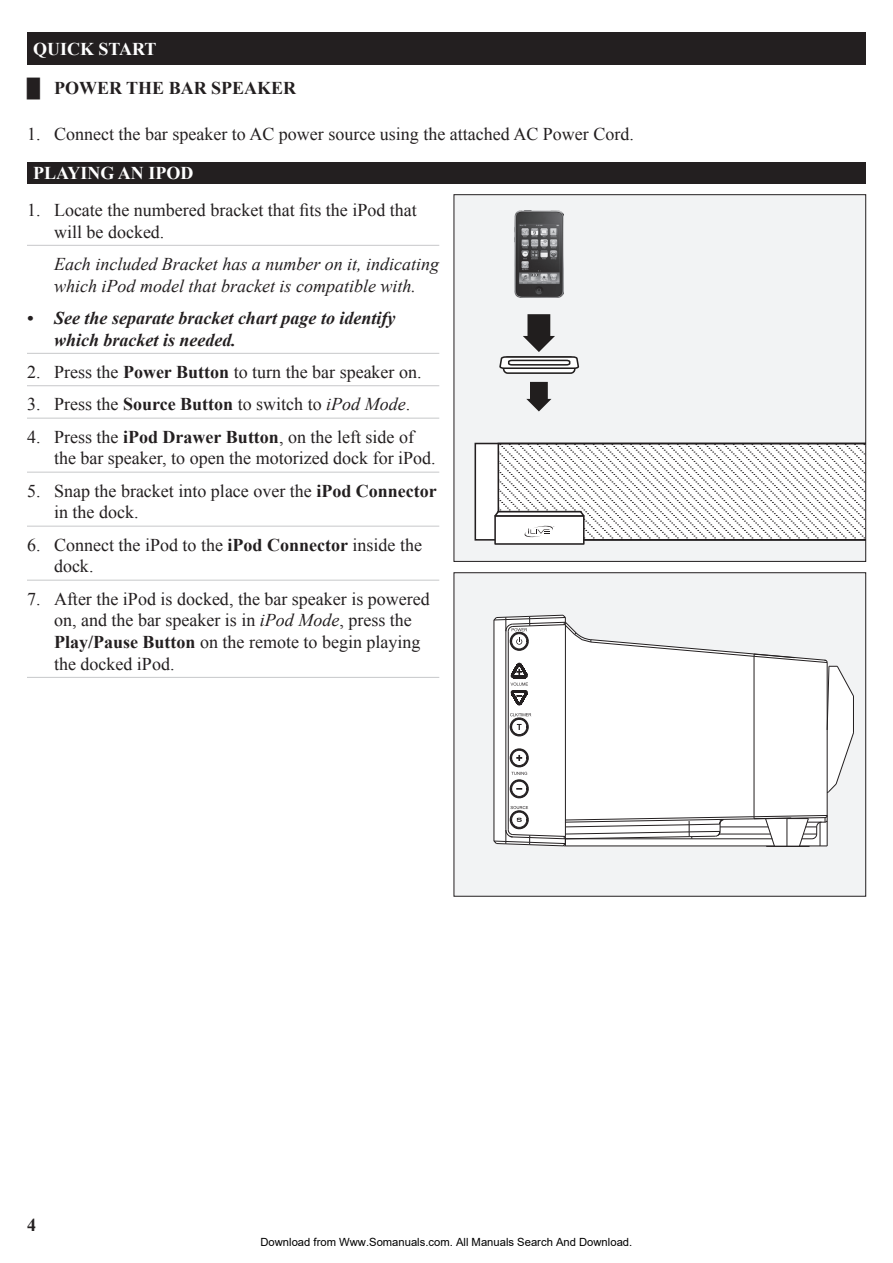
<style>
.page{position:relative;width:893px;height:1263px;background:#fff}
.page>*{position:absolute;margin:0;border:0;box-sizing:border-box;transform-origin:0 0}
.STEPS{font:18px/21.6px "Times New Roman";color:#231f20}
.STEPS-NOTES{font:italic 18px/21.6px "Times New Roman";color:#231f20}
.STEPS-NOTES-2{font:italic 700 18px/21.6px "Times New Roman";color:#231f20}
.PAGE_HEADER-EVENS{font:700 18px "Times New Roman";color:#fff}
.Page_Numbers-Evens{font:700 18px "Times New Roman";color:#231f20}
.t1{font:11.25px "Arial";color:#000}
.s1{font-weight:700}
.s2{font-style:italic}
</style>
<div class="page">
<div style="left:27px;top:32px;width:839px;height:33px;background:#231f20"></div>
<hr style="left:27px;top:245px;width:412px;height:1px;background:#c7c8ca">
<hr style="left:27px;top:353px;width:412px;height:1px;background:#c7c8ca">
<hr style="left:27px;top:385px;width:412px;height:1px;background:#c7c8ca">
<hr style="left:27px;top:418px;width:412px;height:1px;background:#c7c8ca">
<hr style="left:27px;top:472px;width:412px;height:1px;background:#c7c8ca">
<hr style="left:27px;top:526px;width:412px;height:1px;background:#c7c8ca">
<hr style="left:27px;top:580px;width:412px;height:1px;background:#c7c8ca">
<hr style="left:27px;top:677px;width:412px;height:1px;background:#c7c8ca">
<div style="left:27px;top:162px;width:839px;height:22px;background:#231f20"></div>
<div style="left:454px;top:195px;width:412px;height:366px;background:#f2f3f4"></div>
<img style="left:514px;top:210px;width:49px;height:88px">
<svg style="left:526px;top:382px;width:25px;height:29px"></svg>
<svg style="left:499px;top:314px;width:81px;height:60px"></svg>
<div style="left:495px;top:516px;width:89px;height:28px;background:#fff"></div>
<div style="left:494px;top:515px;width:91px;height:30px;border:2px solid #231f20"></div>
<svg style="left:474px;top:442px;width:390px;height:99px"></svg>
<div style="left:454px;top:194px;width:412px;height:368px;border:1px solid #231f20"></div>
<div style="left:454px;top:573px;width:412px;height:323px;background:#f2f3f4"></div>
<svg style="left:494px;top:614px;width:360px;height:233px"></svg>
<div style="left:454px;top:572px;width:412px;height:324px;border:1px solid #231f20"></div>
<p class="PAGE_HEADER-EVENS" style="left:33px;top:36px;width:125px">QUICK START</p>
<p class="Page_Numbers-Evens" style="left:27px;top:76px;width:271px">█ POWER THE BAR SPEAKER</p>
<p class="STEPS" style="left:27px;top:123px;width:608px">1. Connect the bar speaker to AC power source using the attached AC Power Cord.</p>
<p class="PAGE_HEADER-EVENS" style="left:33px;top:160px;width:162px">PLAYING AN IPOD</p>
<p class="STEPS" style="left:54px;top:199px;width:364px;text-indent:-27px">1. Locate the numbered bracket that fits the iPod that will be docked.</p>
<p class="STEPS-NOTES" style="left:54px;top:253px;width:387px">Each included Bracket has a number on it, indicating which iPod model that bracket is compatible with.</p>
<p class="STEPS-NOTES-2" style="left:54px;top:307px;width:343px;text-indent:-27px">• See the separate bracket chart page to identify which bracket is needed.</p>
<p class="STEPS" style="left:27px;top:361px;width:396px">2. Press the <span class="s1">Power Button</span> to turn the bar speaker on.</p>
<p class="STEPS" style="left:27px;top:393px;width:385px">3. Press the <span class="s1">Source Button</span> to switch to <span class="s2">iPod Mode</span>.</p>
<p class="STEPS" style="left:54px;top:426px;width:383px;text-indent:-27px">4. Press the <span class="s1">iPod Drawer Button</span>, on the left side of the bar speaker, to open the motorized dock for iPod.</p>
<p class="STEPS" style="left:54px;top:480px;width:384px;text-indent:-27px">5. Snap the bracket into place over the <span class="s1">iPod Connector </span>in the dock.</p>
<p class="STEPS" style="left:54px;top:534px;width:369px;text-indent:-27px">6. Connect the iPod to the <span class="s1">iPod Connector</span> inside the dock.</p>
<p class="STEPS" style="left:54px;top:588px;width:377px;text-indent:-27px">7. After the iPod is docked, the bar speaker is powered on, and the bar speaker is in <span class="s2">iPod Mode</span>, press the <span class="s1">Play/Pause Button</span> on the remote to begin playing the docked iPod.</p>
<p class="Page_Numbers-Evens" style="left:27px;top:1213px;width:10px">4</p>
<p class="t1" style="left:260px;top:1235px;width:373px">Download from Www.Somanuals.com. All Manuals Search And Download.</p>
</div>
